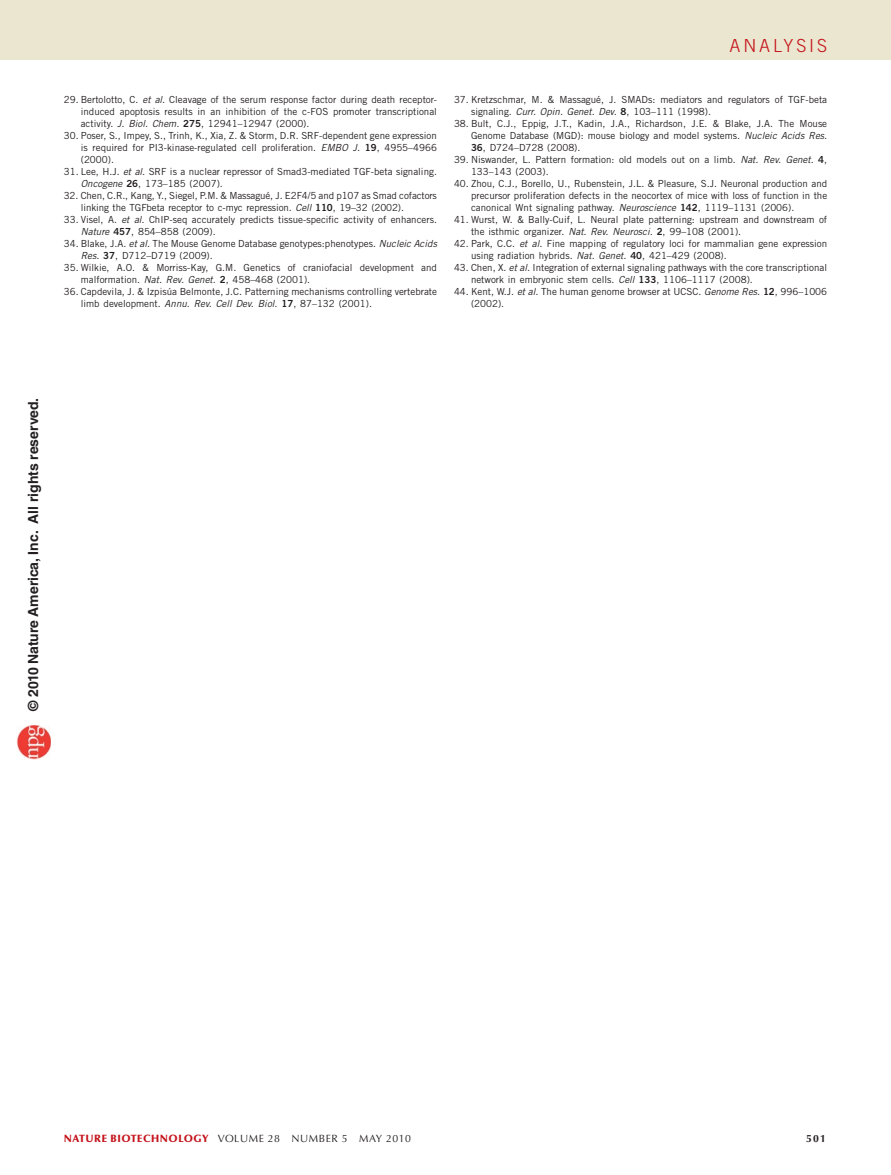
<style>
.page{position:relative;width:891px;height:1175px;background:#fff}
.page>*{position:absolute;margin:0;border:0;box-sizing:border-box;transform-origin:0 0}
.t1{font:300 18px "Trade Gothic";letter-spacing:.16em;color:#c4121a}
.t2{font:700 13.95px "Helvetica LT Std";color:#231f20}
.t3{font:10.5px "Optima";letter-spacing:.05em;color:#231f20}
.t4{font:700 10.5px "Optima";color:#231f20}
.t5{font:9.75px/12px "Trade Gothic";color:#231f20}
.s1{font-style:italic}
.s2{font-family:"Trade Gothic Bold Two"}
.s3{font-weight:900;color:#c4121a}
</style>
<div class="page">
<div style="left:0;top:0;width:891px;height:60px;background:#ebe6cf"></div>
<img style="left:17px;top:725px;width:33px;height:34px">
<h1 class="t1" style="left:730px;top:35px;width:99px">ANALYSIS</h1>
<p class="t5" style="left:81px;top:94px;width:358px;text-align:justify;text-indent:-17px">29. Bertolotto, C. <span class="s1">et al.</span> Cleavage of the serum response factor during death receptor&shy;induced apoptosis results in an inhibition of the c-FOS promoter transcriptional activity. <span class="s1">J. Biol. Chem.</span> <span class="s2">275</span>, 12941–12947 (2000).</p>
<p class="t5" style="left:81px;top:130px;width:358px;text-align:justify;text-indent:-17px">30. Poser, S., Impey, S., Trinh, K., Xia, Z. &amp; Storm, D.R. SRF-dependent gene expression is required for PI3-kinase-regulated cell proliferation. <span class="s1">EMBO J.</span> <span class="s2">19</span>, 4955–4966 (2000).</p>
<p class="t5" style="left:81px;top:166px;width:358px;text-indent:-17px">31. Lee, H.J. <span class="s1">et al.</span> SRF is a nuclear repressor of Smad3-mediated TGF-beta signaling.<br><span class="s1">Oncogene</span> <span class="s2">26</span>, 173–185 (2007).</p>
<p class="t5" style="left:81px;top:190px;width:358px;text-indent:-17px">32. Chen, C.R., Kang, Y., Siegel, P.M. &amp; Massagué, J. E2F4/5 and p107 as Smad cofactors linking the TGFbeta receptor to c-myc repression. <span class="s1">Cell</span> <span class="s2">110</span>, 19–32 (2002).</p>
<p class="t5" style="left:81px;top:214px;width:358px;text-indent:-17px">33. Visel, A. <span class="s1">et al.</span> ChIP-seq accurately predicts tissue-specific activity of enhancers.<br><span class="s1">Nature</span> <span class="s2">457</span>, 854–858 (2009).</p>
<p class="t5" style="left:81px;top:238px;width:358px;text-indent:-17px">34. Blake, J.A. <span class="s1">et al.</span> The Mouse Genome Database genotypes:phenotypes. <span class="s1">Nucleic Acids<br>Res.</span> <span class="s2">37</span>, D712–D719 (2009).</p>
<p class="t5" style="left:81px;top:262px;width:358px;text-indent:-17px">35. Wilkie, A.O. &amp; Morriss-Kay, G.M. Genetics of craniofacial development and malformation. <span class="s1">Nat. Rev. Genet.</span> <span class="s2">2</span>, 458–468 (2001).</p>
<p class="t5" style="left:81px;top:286px;width:358px;text-indent:-17px">36. Capdevila, J. &amp; Izpisúa Belmonte, J.C. Patterning mechanisms controlling vertebrate limb development. <span class="s1">Annu. Rev. Cell Dev. Biol.</span> <span class="s2">17</span>, 87–132 (2001).</p>
<p class="t5" style="left:471px;top:94px;width:358px;text-indent:-17px">37. Kretzschmar, M. &amp; Massagué, J. SMADs: mediators and regulators of TGF-beta signaling. <span class="s1">Curr. Opin. Genet. Dev.</span> <span class="s2">8</span>, 103–111 (1998).</p>
<p class="t5" style="left:471px;top:118px;width:358px;text-align:justify;text-indent:-17px">38. Bult, C.J., Eppig, J.T., Kadin, J.A., Richardson, J.E. &amp; Blake, J.A. The Mouse Genome Database (MGD): mouse biology and model systems. <span class="s1">Nucleic Acids Res.<br></span><span class="s2">36</span>, D724–D728 (2008).</p>
<p class="t5" style="left:471px;top:154px;width:358px;text-indent:-17px">39. Niswander, L. Pattern formation: old models out on a limb. <span class="s1">Nat. Rev. Genet.</span> <span class="s2">4</span>,<br>133–143 (2003).</p>
<p class="t5" style="left:471px;top:178px;width:358px;text-align:justify;text-indent:-17px">40. Zhou, C.J., Borello, U., Rubenstein, J.L. &amp; Pleasure, S.J. Neuronal production and precursor proliferation defects in the neocortex of mice with loss of function in the canonical Wnt signaling pathway. <span class="s1">Neuroscience</span> <span class="s2">142</span>, 1119–1131 (2006).</p>
<p class="t5" style="left:471px;top:214px;width:358px;text-indent:-17px">41. Wurst, W. &amp; Bally-Cuif, L. Neural plate patterning: upstream and downstream of the isthmic organizer. <span class="s1">Nat. Rev. Neurosci.</span> <span class="s2">2</span>, 99–108 (2001).</p>
<p class="t5" style="left:471px;top:238px;width:358px;text-indent:-17px">42. Park, C.C. <span class="s1">et al.</span> Fine mapping of regulatory loci for mammalian gene expression using radiation hybrids. <span class="s1">Nat. Genet.</span> <span class="s2">40</span>, 421–429 (2008).</p>
<p class="t5" style="left:471px;top:262px;width:358px;text-indent:-17px">43. Chen, X. <span class="s1">et al.</span> Integration of external signaling pathways with the core transcriptional network in embryonic stem cells. <span class="s1">Cell</span> <span class="s2">133</span>, 1106–1117 (2008).</p>
<p class="t5" style="left:471px;top:286px;width:358px;text-indent:-17px">44. Kent, W.J. <span class="s1">et al.</span> The human genome browser at UCSC. <span class="s1">Genome Res.</span> <span class="s2">12</span>, 996–1006 (2002).</p>
<h2 class="t2" style="left:25px;top:711px;width:315px;rotate:-90deg">© 2010 Nature America, Inc. All rights reserved.</h2>
<p class="t3" style="left:64px;top:1132px;width:349px"><span class="s3">NATURE BIOTECHNOLOGY</span> VOLUME 28 NUMBER 5 MAY 2010</p>
<p class="t4" style="left:806px;top:1132px;width:21px">501</p>
</div>
